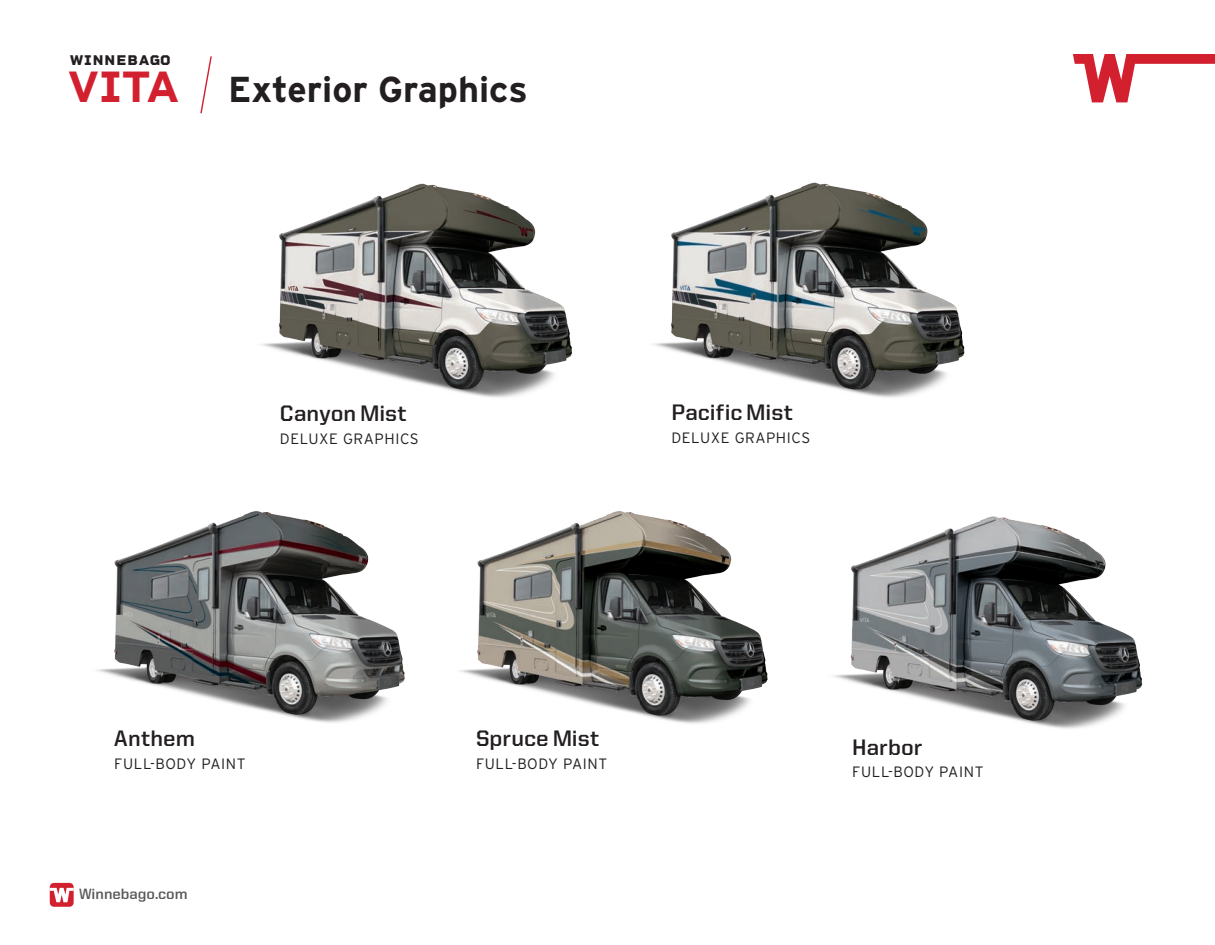
<style>
.page{position:relative;width:1215px;height:945px;background:#fff}
.page>*{position:absolute;margin:0;border:0;box-sizing:border-box;transform-origin:0 0}
.t1{font:700 44.7px "Rigid Square";color:#d2202f}
.t2{font:700 36px "Interstate";color:#231f20}
.t3{font:700 22.5px "United Sans Reg";color:#231f20}
.t4{font:300 15px "Interstate";letter-spacing:.04em;color:#231f20}
.t5{font:700 15px "United Sans Reg";color:#57585a}
.t6{font:800 14.4px "Rigid Square";letter-spacing:.07em;color:#231f20}
</style>
<div class="page">
<svg style="left:49px;top:882px;width:21px;height:25px"></svg>
<svg style="left:50px;top:883px;width:24px;height:24px"></svg>
<svg style="left:50px;top:888px;width:24px;height:14px"></svg>
<svg style="left:1073px;top:54px;width:142px;height:48px"></svg>
<svg style="left:200px;top:56px;width:12px;height:58px"></svg>
<img style="left:261px;top:183px;width:312px;height:215px">
<img style="left:97px;top:511px;width:308px;height:212px">
<img style="left:460px;top:511px;width:308px;height:213px">
<img style="left:653px;top:182px;width:312px;height:216px">
<img style="left:833px;top:516px;width:310px;height:213px">
<p class="t6" style="left:70px;top:51px;width:102px">WINNEBAGO</p>
<h1 class="t1" style="left:68px;top:60px;width:114px">VITA</h1>
<h2 class="t2" style="left:228px;top:70px;width:301px">Exterior Graphics</h2>
<h3 class="t3" style="left:280px;top:401px;width:129px">Canyon Mist</h3>
<p class="t4" style="left:280px;top:430px;width:140px">DELUXE GRAPHICS</p>
<h3 class="t3" style="left:671px;top:400px;width:123px">Pacific Mist</h3>
<p class="t4" style="left:671px;top:429px;width:140px">DELUXE GRAPHICS</p>
<h3 class="t3" style="left:114px;top:726px;width:82px">Anthem</h3>
<p class="t4" style="left:114px;top:755px;width:133px">FULL-BODY PAINT</p>
<p class="t5" style="left:79px;top:886px;width:110px">Winnebago.com</p>
<h3 class="t3" style="left:476px;top:726px;width:125px">Spruce Mist</h3>
<p class="t4" style="left:476px;top:755px;width:133px">FULL-BODY PAINT</p>
<h3 class="t3" style="left:852px;top:734px;width:72px">Harbor</h3>
<p class="t4" style="left:852px;top:763px;width:133px">FULL-BODY PAINT</p>
</div>
